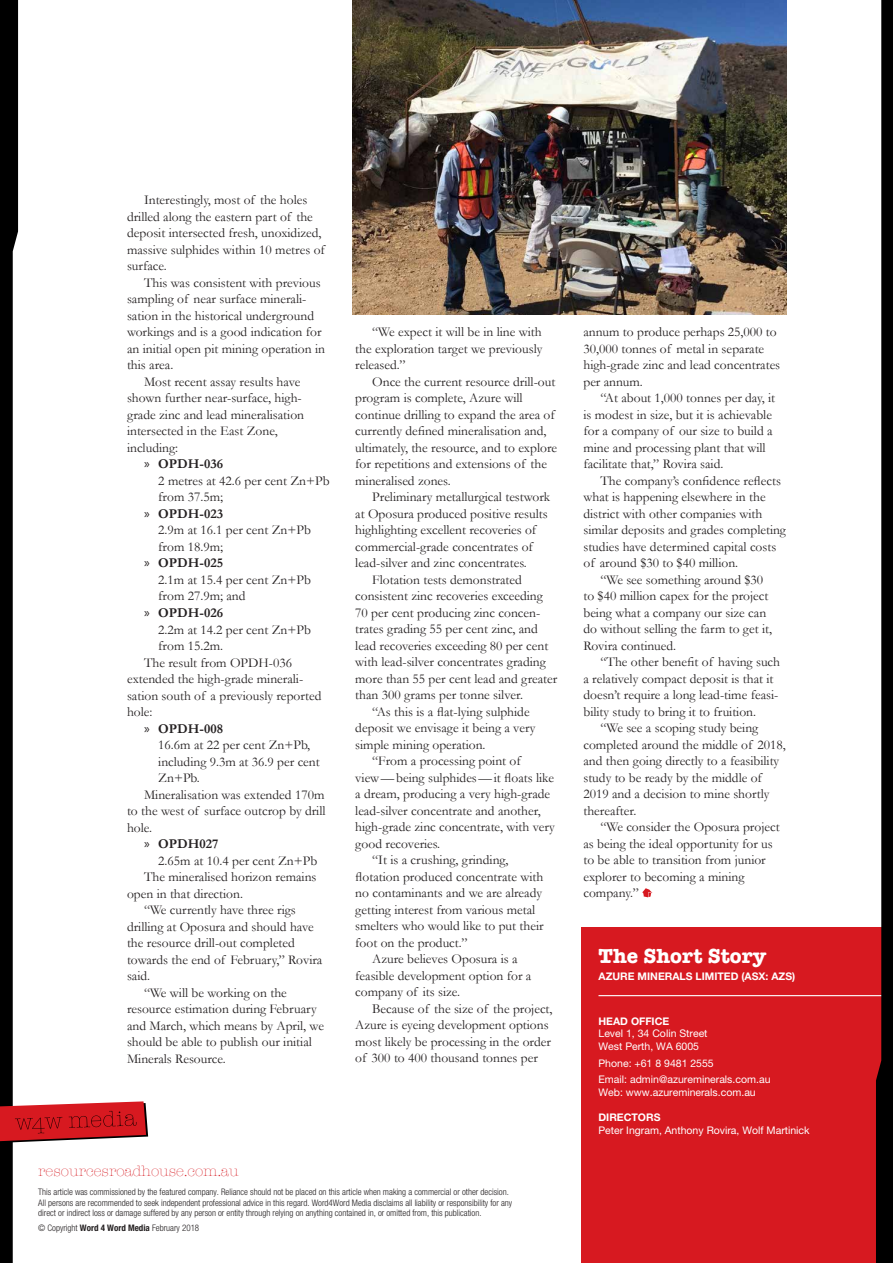
<style>
.page{position:relative;width:893px;height:1263px;background:#fff}
.page>*{position:absolute;margin:0;border:0;box-sizing:border-box;transform-origin:0 0}
.ShortStoryHeader{font:700 21px "American Typewriter";color:#fff}
.t1{font:300 15px "American Typewriter";color:#d71920}
.Body{font:13.5px/16.5px "Garamond";color:#231f20}
.ShortStoryInfo{font:10.5px "Helvetica Neue";color:#fff}
.ShortStoryHeader-2{font:700 10.5px "Helvetica Neue";color:#fff}
.t2{font:300 condensed 9px/10.8px "Helvetica Neue";color:#231f20}
.s1{font-family:"Myriad Pro"}
.s2{font-weight:700}
</style>
<div class="page">
<div style="left:581px;top:927px;width:312px;height:336px;background:#d71920"></div>
<hr style="left:598px;top:995px;width:295px;height:1px;background:#fff">
<svg style="left:0;top:0;width:148px;height:1263px"></svg>
<svg style="left:876px;top:0;width:17px;height:1263px"></svg>
<svg style="left:642px;top:888px;width:10px;height:9px"></svg>
<img style="left:353px;top:0;width:434px;height:315px">
<p class="Body" style="left:127px;top:192px;width:199px;text-indent:17px">Interestingly, most of the holes drilled along the eastern part of the deposit intersected fresh, unoxidized, massive sulphides within 10 metres of surface.</p>
<p class="Body" style="left:127px;top:274px;width:200px;text-indent:17px">This was consistent with previous sampling of near surface minerali&shy;sation in the historical underground workings and is a good indication for an initial open pit mining operation in this area.</p>
<p class="Body" style="left:127px;top:373px;width:179px;text-indent:17px">Most recent assay results have shown further near-surface, high&shy;grade zinc and lead mineralisation intersected in the East Zone, including:</p>
<p class="Body" style="left:158px;top:456px;width:173px;text-indent:-14px"><span class="s1">»</span> <span class="s2">OPDH-036<br></span>2 metres at 42.6 per cent Zn+Pb from 37.5m;</p>
<p class="Body" style="left:158px;top:505px;width:154px;text-indent:-14px"><span class="s1">»</span> <span class="s2">OPDH-023<br></span>2.9m at 16.1 per cent Zn+Pb from 18.9m;</p>
<p class="Body" style="left:158px;top:555px;width:154px;text-indent:-14px"><span class="s1">»</span> <span class="s2">OPDH-025<br></span>2.1m at 15.4 per cent Zn+Pb from 27.9m; and</p>
<p class="Body" style="left:158px;top:604px;width:154px;text-indent:-14px"><span class="s1">»</span> <span class="s2">OPDH-026<br></span>2.2m at 14.2 per cent Zn+Pb from 15.2m.</p>
<p class="Body" style="left:127px;top:654px;width:196px;text-indent:17px">The result from OPDH-036 extended the high-grade minerali&shy;sation south of a previously reported hole:</p>
<p class="Body" style="left:158px;top:720px;width:163px;text-indent:-14px"><span class="s1">»</span> <span class="s2">OPDH-008<br></span>16.6m at 22 per cent Zn+Pb, including 9.3m at 36.9 per cent<br>Zn+Pb.</p>
<p class="Body" style="left:127px;top:786px;width:200px;text-align:justify;text-indent:17px">Mineralisation was extended 170m to the west of surface outcrop by drill hole.</p>
<p class="Body" style="left:158px;top:835px;width:160px;text-indent:-14px"><span class="s1">»</span> <span class="s2">OPDH027<br></span>2.65m at 10.4 per cent Zn+Pb</p>
<p class="Body" style="left:127px;top:868px;width:191px;text-indent:17px">The mineralised horizon remains open in that direction.</p>
<p class="Body" style="left:127px;top:901px;width:197px;text-indent:17px">“We currently have three rigs drilling at Oposura and should have the resource drill-out completed towards the end of February,” Rovira said.</p>
<p class="Body" style="left:127px;top:984px;width:198px;text-indent:17px">“We will be working on the resource estimation during February and March, which means by April, we should be able to publish our initial<br>Minerals Resource.</p>
<p class="Body" style="left:355px;top:324px;width:189px;text-align:justify;text-indent:17px">“We expect it will be in line with the exploration target we previously released.”</p>
<p class="Body" style="left:355px;top:373px;width:203px;text-indent:17px">Once the current resource drill-out program is complete, Azure will continue drilling to expand the area of currently defined mineralisation and, ultimately, the resource, and to explore for repetitions and extensions of the mineralised zones.</p>
<p class="Body" style="left:355px;top:489px;width:196px;text-indent:17px">Preliminary metallurgical testwork at Oposura produced positive results highlighting excellent recoveries of commercial-grade concentrates of lead-silver and zinc concentrates.</p>
<p class="Body" style="left:355px;top:571px;width:204px;text-indent:17px">Flotation tests demonstrated consistent zinc recoveries exceeding 70 per cent producing zinc concen&shy;trates grading 55 per cent zinc, and lead recoveries exceeding 80 per cent with lead-silver concentrates grading more than 55 per cent lead and greater than 300 grams per tonne silver.</p>
<p class="Body" style="left:355px;top:703px;width:182px;text-indent:17px">“As this is a flat-lying sulphide deposit we envisage it being a very simple mining operation.</p>
<p class="Body" style="left:355px;top:753px;width:201px;text-indent:17px">“From a processing point of view—being sulphides—it floats like a dream, producing a very high-grade lead-silver concentrate and another, high-grade zinc concentrate, with very good recoveries.</p>
<p class="Body" style="left:355px;top:852px;width:190px;text-indent:17px">“It is a crushing, grinding, flotation produced concentrate with no contaminants and we are already getting interest from various metal smelters who would like to put their foot on the product.”</p>
<p class="Body" style="left:355px;top:951px;width:178px;text-indent:17px">Azure believes Oposura is a feasible development option for a company of its size.</p>
<p class="Body" style="left:355px;top:1000px;width:199px;text-indent:17px">Because of the size of the project, Azure is eyeing development options most likely be processing in the order of 300 to 400 thousand tonnes per</p>
<p class="t1" style="left:38px;top:1159px;width:202px">resourcesroadhouse.com.au</p>
<p class="t2" style="left:38px;top:1186px;width:475px">This article was commissioned by the featured company. Reliance should not be placed on this article when making a commercial or other decision.<br>All persons are recommended to seek independent professional advice in this regard. Word4Word Media disclaims all liability or responsibility for any direct or indirect loss or damage suffered by any person or entity through relying on anything contained in, or omitted from, this publication.</p>
<p class="t2" style="left:38px;top:1223px;width:163px">© Copyright <span class="s2">Word 4 Word Media</span> February 2018</p>
<p class="Body" style="left:583px;top:324px;width:198px">annum to produce perhaps 25,000 to<br>30,000 tonnes of metal in separate high-grade zinc and lead concentrates per annum.</p>
<p class="Body" style="left:583px;top:390px;width:193px;text-indent:17px">“At about 1,000 tonnes per day, it is modest in size, but it is achievable for a company of our size to build a mine and processing plant that will facilitate that,” Rovira said.</p>
<p class="Body" style="left:583px;top:472px;width:204px;text-indent:17px">The company’s confidence reflects what is happening elsewhere in the district with other companies with similar deposits and grades completing studies have determined capital costs of around $30 to $40 million.</p>
<p class="Body" style="left:583px;top:571px;width:190px;text-indent:17px">“We see something around $30 to $40 million capex for the project being what a company our size can do without selling the farm to get it,<br>Rovira continued.</p>
<p class="Body" style="left:583px;top:654px;width:198px;text-indent:17px">“The other benefit of having such a relatively compact deposit is that it doesn’t require a long lead-time feasi&shy;bility study to bring it to fruition.</p>
<p class="Body" style="left:583px;top:720px;width:204px;text-indent:17px">“We see a scoping study being completed around the middle of 2018, and then going directly to a feasibility study to be ready by the middle of<br>2019 and a decision to mine shortly thereafter.</p>
<p class="Body" style="left:583px;top:819px;width:198px;text-indent:17px">“We consider the Oposura project as being the ideal opportunity for us to be able to transition from junior explorer to becoming a mining company.”</p>
<p class="ShortStoryHeader" style="left:598px;top:937px;width:169px">The Short Story</p>
<p class="ShortStoryHeader-2" style="left:598px;top:969px;width:198px">AZURE MINERALS LIMITED (ASX: AZS)</p>
<p class="ShortStoryHeader-2" style="left:598px;top:1014px;width:72px">HEAD OFFICE</p>
<p class="ShortStoryInfo" style="left:598px;top:1027px;width:111px">Level 1, 34 Colin Street</p>
<p class="ShortStoryInfo" style="left:598px;top:1040px;width:102px">West Perth, WA 6005</p>
<p class="ShortStoryInfo" style="left:598px;top:1056px;width:117px">Phone: +61 8 9481 2555</p>
<p class="ShortStoryInfo" style="left:598px;top:1073px;width:173px">Email: admin@azureminerals.com.au</p>
<p class="ShortStoryInfo" style="left:598px;top:1086px;width:159px">Web: www.azureminerals.com.au</p>
<p class="ShortStoryHeader-2" style="left:598px;top:1111px;width:64px">DIRECTORS</p>
<p class="ShortStoryInfo" style="left:598px;top:1124px;width:213px">Peter Ingram, Anthony Rovira, Wolf Martinick</p>
</div>
